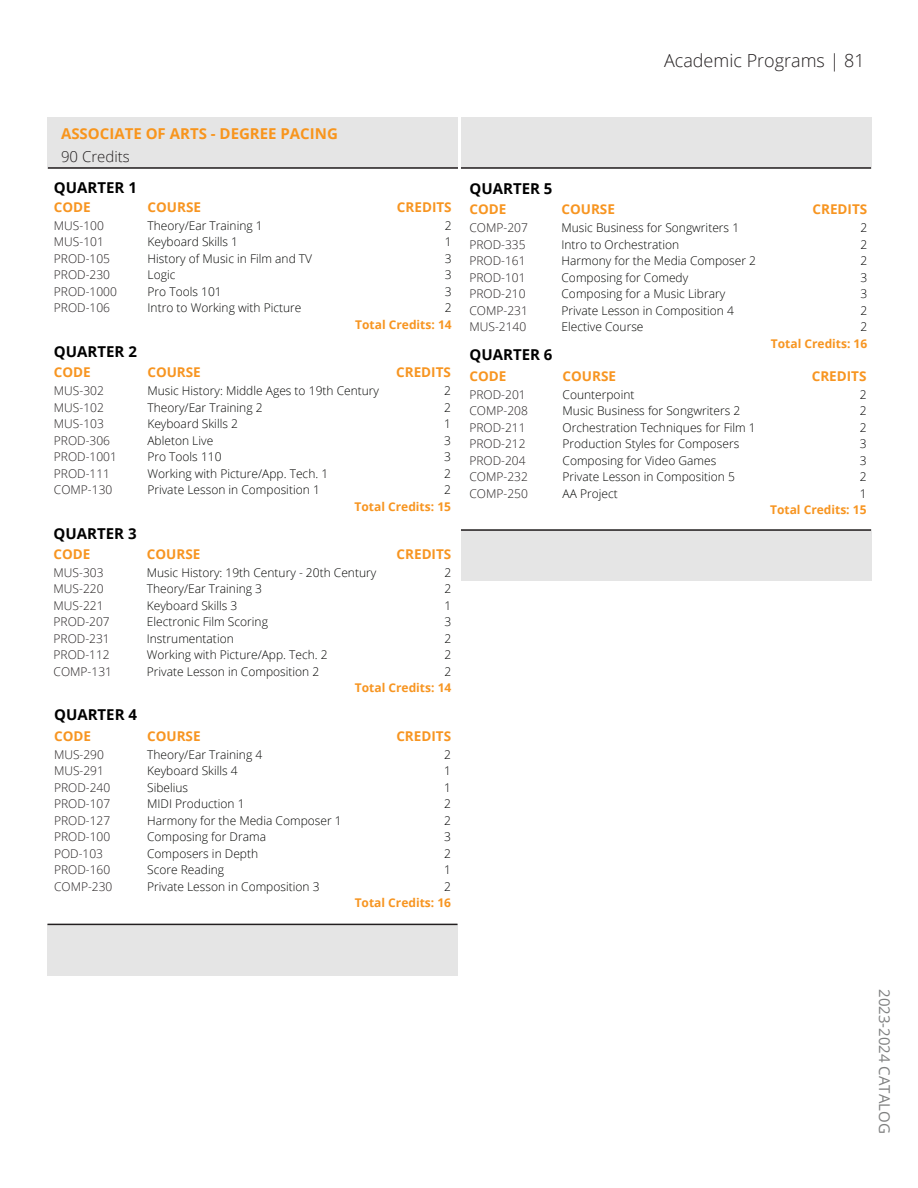
<style>
.page{position:relative;width:918px;height:1188px;background:#fff}
.page>*{position:absolute;margin:0;border:0;box-sizing:border-box;transform-origin:0 0}
.t1{font:300 18px "Open Sans";color:#231f20}
.t2{font:700 15px "Open Sans";color:#000}
.t3{font:700 15px "Open Sans";color:#f8951d}
.t4{font:15px "Open Sans";color:#7f8080}
.t5{font:300 15px "Open Sans";color:#231f20}
.t6{font:700 13.5px "Open Sans";color:#f79521}
.t7{font:300 12px/16.5px "Open Sans";color:#040503}
.t8{font:300 12px/16.5px "Open Sans";color:#231f20}
.t9{font:700 12px "Open Sans";color:#f79521}
.t10{font:300 12px/16.5px "Open Sans";color:#000;text-align:justify}
</style>
<div class="page">
<div style="left:461px;top:117px;width:410px;height:52px;background:#e5e5e5"></div>
<hr style="left:461px;top:167px;width:410px;height:2px;background:#231f20">
<div style="left:461px;top:529px;width:410px;height:52px;background:#e5e5e5"></div>
<hr style="left:461px;top:529px;width:410px;height:2px;background:#231f20">
<div style="left:48px;top:117px;width:410px;height:52px;background:#e5e5e5"></div>
<hr style="left:48px;top:167px;width:410px;height:2px;background:#231f20">
<div style="left:47px;top:924px;width:411px;height:51px;background:#e5e5e5"></div>
<hr style="left:47px;top:924px;width:411px;height:1px;background:#231f20">
<h1 class="t1" style="left:664px;top:48px;width:202px">Academic Programs | 81</h1>
<p class="t3" style="left:61px;top:123px;width:278px">ASSOCIATE OF ARTS - DEGREE PACING</p>
<p class="t5" style="left:61px;top:146px;width:70px">90 Credits</p>
<p class="t2" style="left:54px;top:177px;width:84px">QUARTER 1</p>
<p class="t2" style="left:469px;top:178px;width:84px">QUARTER 5</p>
<p class="t6" style="left:54px;top:198px;width:38px">CODE</p>
<p class="t8" style="left:54px;top:217px;width:65px">MUS-100<br>MUS-101<br>PROD-105<br>PROD-230<br>PROD-1000<br>PROD-106</p>
<p class="t2" style="left:54px;top:341px;width:84px">QUARTER 2</p>
<p class="t6" style="left:54px;top:363px;width:38px">CODE</p>
<p class="t8" style="left:54px;top:382px;width:65px">MUS-302<br>MUS-102<br>MUS-103<br>PROD-306<br>PROD-1001<br>PROD-111<br>COMP-130</p>
<p class="t2" style="left:54px;top:523px;width:84px">QUARTER 3</p>
<p class="t6" style="left:54px;top:544px;width:38px">CODE</p>
<p class="t8" style="left:54px;top:564px;width:60px">MUS-303<br>MUS-220<br>MUS-221<br>PROD-207<br>PROD-231<br>PROD-112<br>COMP-131</p>
<p class="t2" style="left:54px;top:704px;width:84px">QUARTER 4</p>
<p class="t6" style="left:54px;top:726px;width:38px">CODE</p>
<p class="t8" style="left:54px;top:746px;width:60px">MUS-290<br>MUS-291<br>PROD-240<br>PROD-107<br>PROD-127<br>PROD-100<br>POD-103<br>PROD-160<br>COMP-230</p>
<p class="t6" style="left:148px;top:198px;width:55px">COURSE</p>
<p class="t7" style="left:148px;top:217px;width:166px">Theory/Ear Training 1<br>Keyboard Skills 1<br>History of Music in Film and TV<br>Logic<br>Pro Tools 101<br>Intro to Working with Picture</p>
<p class="t6" style="left:397px;top:198px;width:56px">CREDITS</p>
<p class="t7" style="left:445px;top:217px;width:8px;text-align:justify">2<br>1<br>3<br>3<br>3<br>2</p>
<p class="t9" style="left:355px;top:316px;width:98px">Total Credits: 14</p>
<p class="t6" style="left:147px;top:363px;width:55px">COURSE</p>
<p class="t7" style="left:147px;top:382px;width:233px">Music History: Middle Ages to 19th Century<br>Theory/Ear Training 2<br>Keyboard Skills 2<br>Ableton Live<br>Pro Tools 110<br>Working with Picture/App. Tech. 1<br>Private Lesson in Composition 1</p>
<p class="t6" style="left:396px;top:363px;width:56px">CREDITS</p>
<p class="t7" style="left:444px;top:382px;width:8px;text-align:justify">2<br>2<br>1<br>3<br>3<br>2<br>2</p>
<p class="t9" style="left:355px;top:498px;width:98px">Total Credits: 15</p>
<p class="t6" style="left:147px;top:544px;width:55px">COURSE</p>
<p class="t7" style="left:147px;top:564px;width:231px">Music History: 19th Century - 20th Century<br>Theory/Ear Training 3<br>Keyboard Skills 3<br>Electronic Film Scoring<br>Instrumentation<br>Working with Picture/App. Tech. 2<br>Private Lesson in Composition 2</p>
<p class="t6" style="left:397px;top:544px;width:56px">CREDITS</p>
<p class="t7" style="left:445px;top:564px;width:8px;text-align:justify">2<br>2<br>1<br>3<br>2<br>2<br>2</p>
<p class="t9" style="left:355px;top:680px;width:98px">Total Credits: 14</p>
<p class="t6" style="left:147px;top:726px;width:55px">COURSE</p>
<p class="t7" style="left:147px;top:746px;width:196px">Theory/Ear Training 4<br>Keyboard Skills 4<br>Sibelius<br>MIDI Production 1<br>Harmony for the Media Composer 1<br>Composing for Drama<br>Composers in Depth<br>Score Reading<br>Private Lesson in Composition 3</p>
<p class="t6" style="left:396px;top:726px;width:56px">CREDITS</p>
<p class="t10" style="left:444px;top:746px;width:8px">2<br>1<br>1<br>2<br>2<br>3<br>2<br>1<br>2</p>
<p class="t9" style="left:355px;top:894px;width:98px">Total Credits: 16</p>
<p class="t6" style="left:469px;top:200px;width:38px">CODE</p>
<p class="t8" style="left:469px;top:219px;width:60px">COMP-207<br>PROD-335<br>PROD-161<br>PROD-101<br>PROD-210<br>COMP-231<br>MUS-2140</p>
<p class="t2" style="left:469px;top:344px;width:84px">QUARTER 6</p>
<p class="t6" style="left:469px;top:366px;width:38px">CODE</p>
<p class="t8" style="left:469px;top:386px;width:60px">PROD-201<br>COMP-208<br>PROD-211<br>PROD-212<br>PROD-204<br>COMP-232<br>COMP-250</p>
<p class="t6" style="left:562px;top:200px;width:55px">COURSE</p>
<p class="t7" style="left:562px;top:219px;width:196px">Music Business for Songwriters 1<br>Intro to Orchestration<br>Harmony for the Media Composer 2<br>Composing for Comedy<br>Composing for a Music Library<br>Private Lesson in Composition 4<br>Elective Course</p>
<p class="t6" style="left:563px;top:366px;width:55px">COURSE</p>
<p class="t7" style="left:563px;top:386px;width:195px">Counterpoint<br>Music Business for Songwriters 2<br>Orchestration Techniques for Film 1<br>Production Styles for Composers<br>Composing for Video Games<br>Private Lesson in Composition 5<br>AA Project</p>
<p class="t6" style="left:813px;top:200px;width:56px">CREDITS</p>
<p class="t10" style="left:861px;top:219px;width:8px">2<br>2<br>2<br>3<br>3<br>2<br>2</p>
<p class="t9" style="left:771px;top:335px;width:98px">Total Credits: 16</p>
<p class="t6" style="left:812px;top:366px;width:56px">CREDITS</p>
<p class="t10" style="left:860px;top:386px;width:8px">2<br>2<br>2<br>3<br>3<br>2<br>1</p>
<p class="t9" style="left:770px;top:501px;width:98px">Total Credits: 15</p>
<p class="t4" style="left:895px;top:989px;width:146px;rotate:90deg">2023-2024 CATALOG</p>
</div>
